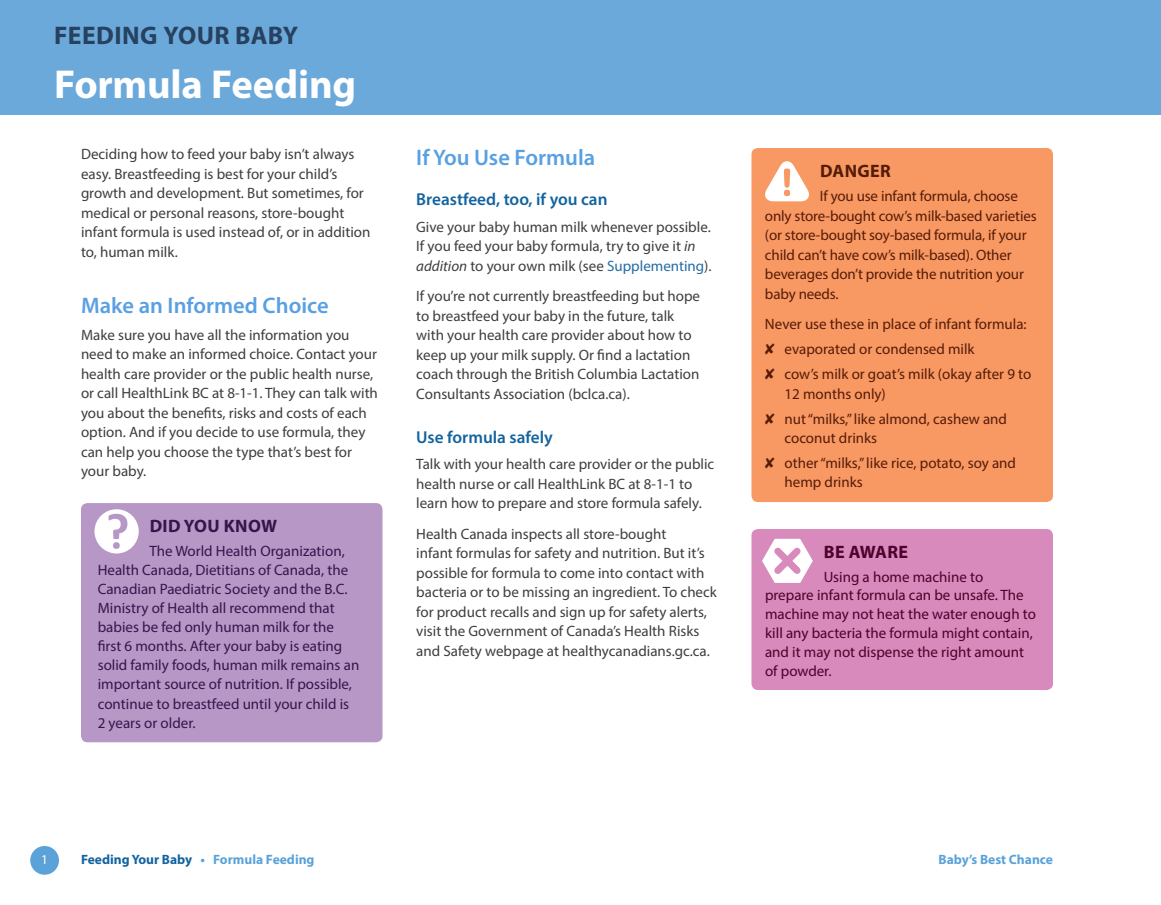
<style>
.page{position:relative;width:1161px;height:905px;background:#fff}
.page>*{position:absolute;margin:0;border:0;box-sizing:border-box;transform-origin:0 0}
.t1{font:700 40.5px "Myriad Pro";letter-spacing:-.005em;color:#fff}
.t2{font:700 25.5px "Myriad Pro";letter-spacing:.015em;color:#27415f}
.t3{font:600 22.5px "Myriad Pro";color:#59a0e2}
.t4{font:700 18px "Myriad Pro";letter-spacing:.02em;color:#35164c}
.t5{font:700 18px "Myriad Pro";letter-spacing:.02em;color:#4f002c}
.t6{font:700 18px "Myriad Pro";letter-spacing:.02em;color:#551c08}
.t7{font:600 17.25px "Myriad Pro";color:#12639f}
.t8{font:15px/19.5px "Myriad Pro";color:#3e3e3f}
.t9{font:15px/19.5px "Myriad Pro";letter-spacing:-.005em;color:#551c08}
.t10{font:15px/19px "Myriad Pro";color:#35164c}
.t11{font:15px/18.8px "Myriad Pro";color:#4f002c}
.t12{font:700 13.5px "Myriad Pro";color:#12639f}
.t13{font:700 13.5px "Myriad Pro";color:#5aa2d8}
.t14{font:13.5px "Myriad Pro";color:#fff}
.s1{font-style:italic}
.s2{color:#236ca7}
.s3{color:#5aa2d8}
</style>
<div class="page">
<div style="left:0;top:0;width:1161px;height:114px;background:#6ba9db"></div>
<div style="left:30px;top:846px;width:29px;height:28px;background:#5aa2d8;border-radius:50%"></div>
<div style="left:81px;top:503px;width:301px;height:239px;background:#b697c6;border-radius:6px"></div>
<div style="left:94px;top:509px;width:45px;height:44px;background:#fff;border-radius:50%"></div>
<div style="left:113px;top:542px;width:7px;height:7px;background:#b697c6;border-radius:50%"></div>
<svg style="left:108px;top:514px;width:19px;height:25px"></svg>
<div style="left:752px;top:148px;width:301px;height:354px;background:#f89863;border-radius:6px"></div>
<svg style="left:765px;top:161px;width:44px;height:40px"></svg>
<div style="left:751px;top:529px;width:302px;height:161px;background:#d78abb;border-radius:6px"></div>
<svg style="left:762px;top:539px;width:51px;height:44px"></svg>
<h2 class="t2" style="left:54px;top:19px;width:245px">FEEDING YOUR BABY</h2>
<h1 class="t1" style="left:54px;top:58px;width:304px">Formula Feeding</h1>
<p class="t8" style="left:81px;top:144px;width:291px">Deciding how to feed your baby isn’t always easy. Breastfeeding is best for your child’s growth and development. But sometimes, for medical or personal reasons, store-bought infant formula is used instead of, or in addition to, human milk.</p>
<h3 class="t3" style="left:81px;top:291px;width:249px">Make an Informed Choice</h3>
<p class="t8" style="left:81px;top:324px;width:298px">Make sure you have all the information you need to make an informed choice. Contact your health care provider or the public health nurse, or call HealthLink BC at 8-1-1. They can talk with you about the benefits, risks and costs of each option. And if you decide to use formula, they can help you choose the type that’s best for your baby.</p>
<p class="t4" style="left:150px;top:514px;width:129px">DID YOU KNOW</p>
<p class="t10" style="left:98px;top:541px;width:263px;text-indent:52px">The World Health Organization, Health Canada, Dietitians of Canada, the Canadian Paediatric Society and the B.C.<br>Ministry of Health all recommend that babies be fed only human milk for the first 6 months. After your baby is eating solid family foods, human milk remains an important source of nutrition. If possible, continue to breastfeed until your child is 2 years or older.</p>
<h3 class="t3" style="left:416px;top:143px;width:180px">If You Use Formula</h3>
<p class="t7" style="left:416px;top:189px;width:193px">Breastfeed, too, if you can</p>
<p class="t8" style="left:416px;top:217px;width:297px">Give your baby human milk whenever possible.<br>If you feed your baby formula, try to give it <span class="s1">in addition</span> to your own milk (see <span class="s2">Supplementing</span>).</p>
<p class="t8" style="left:416px;top:286px;width:285px">If you’re not currently breastfeeding but hope to breastfeed your baby in the future, talk with your health care provider about how to keep up your milk supply. Or find a lactation coach through the British Columbia Lactation Consultants Association (bclca.ca).</p>
<p class="t7" style="left:416px;top:426px;width:138px">Use formula safely</p>
<p class="t8" style="left:416px;top:454px;width:300px">Talk with your health care provider or the public health nurse or call HealthLink BC at 8-1-1 to learn how to prepare and store formula safely.</p>
<p class="t8" style="left:416px;top:523px;width:302px">Health Canada inspects all store-bought<br>infant formulas for safety and nutrition. But it’s possible for formula to come into contact with bacteria or to be missing an ingredient. To check for product recalls and sign up for safety alerts, visit the Government of Canada’s Health Risks and Safety webpage at healthycanadians.gc.ca.</p>
<p class="t6" style="left:820px;top:159px;width:72px">DANGER</p>
<p class="t9" style="left:765px;top:186px;width:273px;text-indent:55px">If you use infant formula, choose only store-bought cow’s milk-based varieties (or store-bought soy-based formula, if your child can’t have cow’s milk-based). Other beverages don’t provide the nutrition your baby needs.</p>
<p class="t9" style="left:765px;top:311px;width:268px;line-height:24.9px">Never use these in place of infant formula: ✘ evaporated or condensed milk<br>✘ cow’s milk or goat’s milk (okay after 9 to</p>
<p class="t9" style="left:765px;top:381px;width:244px;line-height:24.9px;text-indent:20px">12 months only)<br>✘ nut “milks,” like almond, cashew and</p>
<p class="t9" style="left:765px;top:425px;width:253px;line-height:24.9px;text-indent:20px">coconut drinks<br>✘ other “milks,” like rice, potato, soy and</p>
<p class="t9" style="left:784px;top:472px;width:80px">hemp drinks</p>
<p class="t5" style="left:824px;top:539px;width:86px">BE AWARE</p>
<p class="t11" style="left:765px;top:567px;width:272px;text-indent:59px">Using a home machine to<br>prepare infant formula can be unsafe. The machine may not heat the water enough to kill any bacteria the formula might contain, and it may not dispense the right amount of powder.</p>
<p class="t14" style="left:41px;top:851px;width:8px">1</p>
<p class="t12" style="left:81px;top:851px;width:235px">Feeding Your Baby <span class="s3">• Formula Feeding</span></p>
<p class="t13" style="left:939px;top:851px;width:116px">Baby’s Best Chance</p>
</div>
